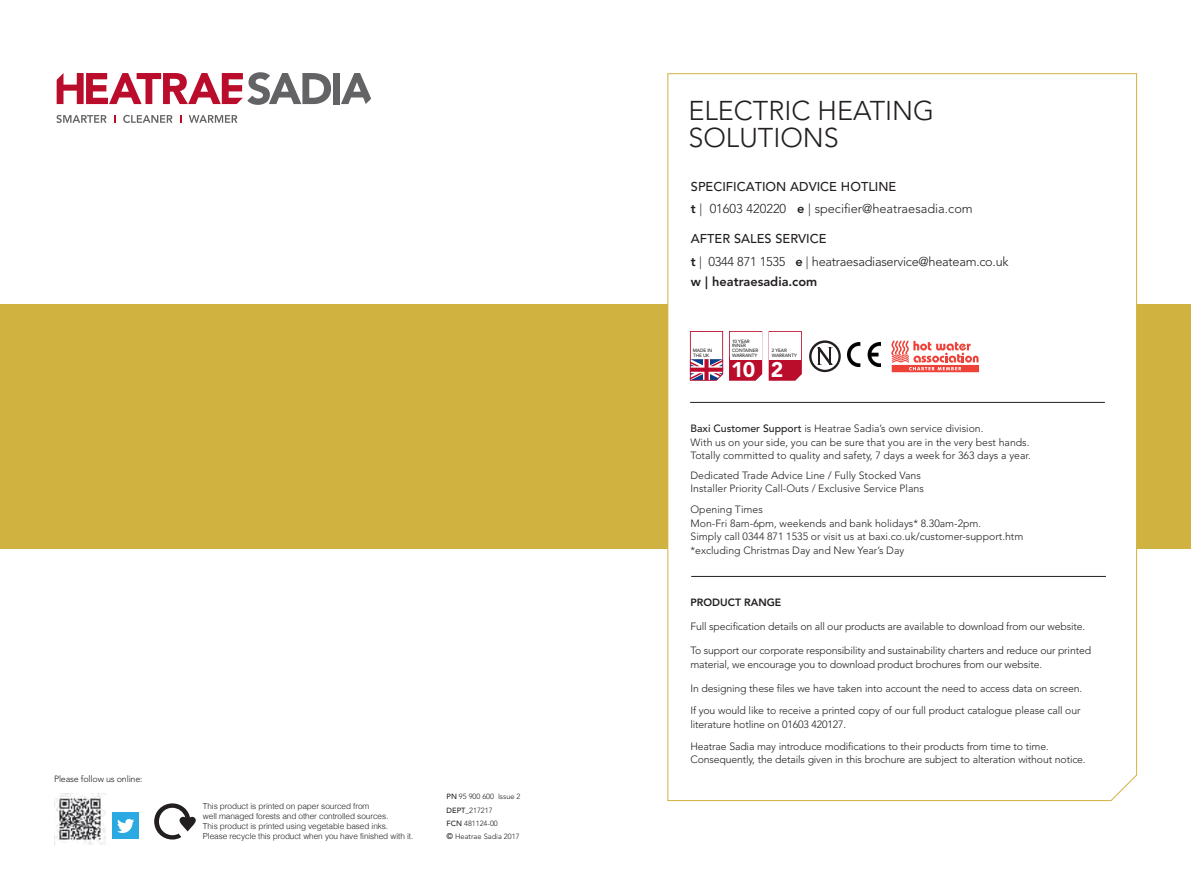
<style>
.page{position:relative;width:1191px;height:893px;background:#fff}
.page>*{position:absolute;margin:0;border:0;box-sizing:border-box;transform-origin:0 0}
.t1{font:300 27px/27.6px "Avenir LT Std";color:#231f20}
.t2{font:900 21.15px "Avenir";color:#fff}
.t3{font:300 12.75px/22.5px "Avenir LT Std";color:#231f20}
.t4{font:300 12.75px/22.5px "Avenir LT Std";letter-spacing:-.02em;color:#231f20}
.t5{font:800 12.75px "Avenir LT Std";color:#231f20}
.t6{font:300 10.5px/13.5px "Avenir LT Std";letter-spacing:-.015em;color:#231f20}
.t7{font:800 10.5px "Avenir LT Std";color:#231f20}
.t8{font:300 9px "Avenir LT Std";letter-spacing:-.02em;color:#231f20}
.t9{font:300 8.25px/9.9px "Helvetica";letter-spacing:-.01em;color:#231f20}
.t10{font:300 7.5px/13.2px "Avenir LT Std";color:#231f20}
.t11{font:500 4.65px/4.7px "Avenir";letter-spacing:-.025em;color:#231f20}
.s1{font-weight:500}
.s2{font-weight:500;font-size:8.25px}
.s3{font-weight:800}
</style>
<div class="page">
<div style="left:0;top:304px;width:1191px;height:245px;background:#d0b240"></div>
<svg style="left:667px;top:73px;width:470px;height:728px"></svg>
<svg style="left:56px;top:115px;width:51px;height:8px"></svg>
<svg style="left:123px;top:115px;width:50px;height:8px"></svg>
<svg style="left:189px;top:115px;width:48px;height:8px"></svg>
<svg style="left:57px;top:72px;width:274px;height:33px"></svg>
<div style="left:333px;top:73px;width:7px;height:31px;background:#636366"></div>
<svg style="left:341px;top:73px;width:30px;height:31px"></svg>
<img style="left:54px;top:793px;width:51px;height:51px">
<div style="left:113px;top:813px;width:26px;height:26px;background:#2aaae1"></div>
<svg style="left:117px;top:819px;width:17px;height:14px"></svg>
<hr style="left:819px;top:404px;width:291px;height:1px;background:#fff">
<hr style="left:690px;top:402px;width:414px;height:1px;background:#231f20">
<hr style="left:691px;top:576px;width:415px;height:1px;background:#231f20">
<svg style="left:154px;top:803px;width:42px;height:36px"></svg>
<svg style="left:809px;top:340px;width:31px;height:32px"></svg>
<img style="left:848px;top:343px;width:33px;height:23px">
<svg style="left:690px;top:331px;width:33px;height:50px;background:#d7b4c2"></svg>
<svg style="left:729px;top:331px;width:33px;height:50px"></svg>
<div style="left:730px;top:332px;width:31px;height:27px;background:#fff"></div>
<svg style="left:768px;top:331px;width:34px;height:50px"></svg>
<div style="left:769px;top:332px;width:32px;height:27px;background:#fff"></div>
<svg style="left:891px;top:341px;width:88px;height:31px;background:#f6a6a2"></svg>
<p class="t8" style="left:54px;top:774px;width:90px">Please follow us online:</p>
<p class="t9" style="left:203px;top:801px;width:212px">This product is printed on paper sourced from<br>well managed forests and other controlled sources.<br>This product is printed using vegetable based inks.<br>Please recycle this product when you have finished with it.</p>
<p class="t10" style="left:446px;top:790px;width:75px"><span class="s1">PN</span> 95 900 600 Issue 2<br><span class="s1">DEPT_</span>217217<br><span class="s1">FCN</span> 481124-00<br><span class="s2">©</span> Heatrae Sadia 2017</p>
<h1 class="t1" style="left:688px;top:97px;width:247px">ELECTRIC HEATING<br>SOLUTIONS</h1>
<p class="t3" style="left:691px;top:175px;width:283px"><span class="s1">SPECIFICATION ADVICE HOTLINE<br></span><span class="s3">t</span> | 01603 420220 <span class="s3">e</span> | specifier@heatraesadia.com</p>
<p class="t4" style="left:691px;top:227px;width:319px"><span class="s1">AFTER SALES SERVICE<br></span><span class="s3">t</span> | 0344 871 1535 <span class="s3">e</span> | heatraesadiaservice@heateam.co.uk</p>
<p class="t5" style="left:691px;top:274px;width:128px">w | heatraesadia.com</p>
<p class="t11" style="left:693px;top:348px;width:21px">MADE IN<br>THE UK</p>
<p class="t11" style="left:732px;top:339px;width:28px">10 YEAR<br>INNER<br>CONTAINER<br>WARRANTY</p>
<h2 class="t2" style="left:731px;top:357px;width:25px">10</h2>
<p class="t11" style="left:772px;top:348px;width:27px">2 YEAR<br>WARRANTY</p>
<h2 class="t2" style="left:771px;top:357px;width:14px">2</h2>
<p class="t6" style="left:690px;top:422px;width:342px"><span class="s1">Baxi Customer Support</span> is Heatrae Sadia’s own service division.<br>With us on your side, you can be sure that you are in the very best hands.<br>Totally committed to quality and safety, 7 days a week for 363 days a year.</p>
<p class="t6" style="left:690px;top:468px;width:235px">Dedicated Trade Advice Line / Fully Stocked Vans<br>Installer Priority Call-Outs / Exclusive Service Plans</p>
<p class="t6" style="left:690px;top:503px;width:334px">Opening Times<br>Mon-Fri 8am-6pm, weekends and bank holidays* 8.30am-2pm.<br>Simply call 0344 871 1535 or visit us at baxi.co.uk/customer-support.htm *excluding Christmas Day and New Year’s Day</p>
<p class="t7" style="left:690px;top:596px;width:92px">PRODUCT RANGE</p>
<p class="t6" style="left:690px;top:620px;width:396px">Full specification details on all our products are available to download from our website.</p>
<p class="t6" style="left:690px;top:644px;width:402px">To support our corporate responsibility and sustainability charters and reduce our printed material, we encourage you to download product brochures from our website.</p>
<p class="t6" style="left:690px;top:677px;width:393px;line-height:22px">In designing these files we have taken into account the need to access data on screen.<br>If you would like to receive a printed copy of our full product catalogue please call our</p>
<p class="t6" style="left:690px;top:713px;width:360px;line-height:22px">literature hotline on 01603 420127.<br>Heatrae Sadia may introduce modifications to their products from time to time.</p>
<p class="t6" style="left:690px;top:753px;width:397px">Consequently, the details given in this brochure are subject to alteration without notice.</p>
</div>
